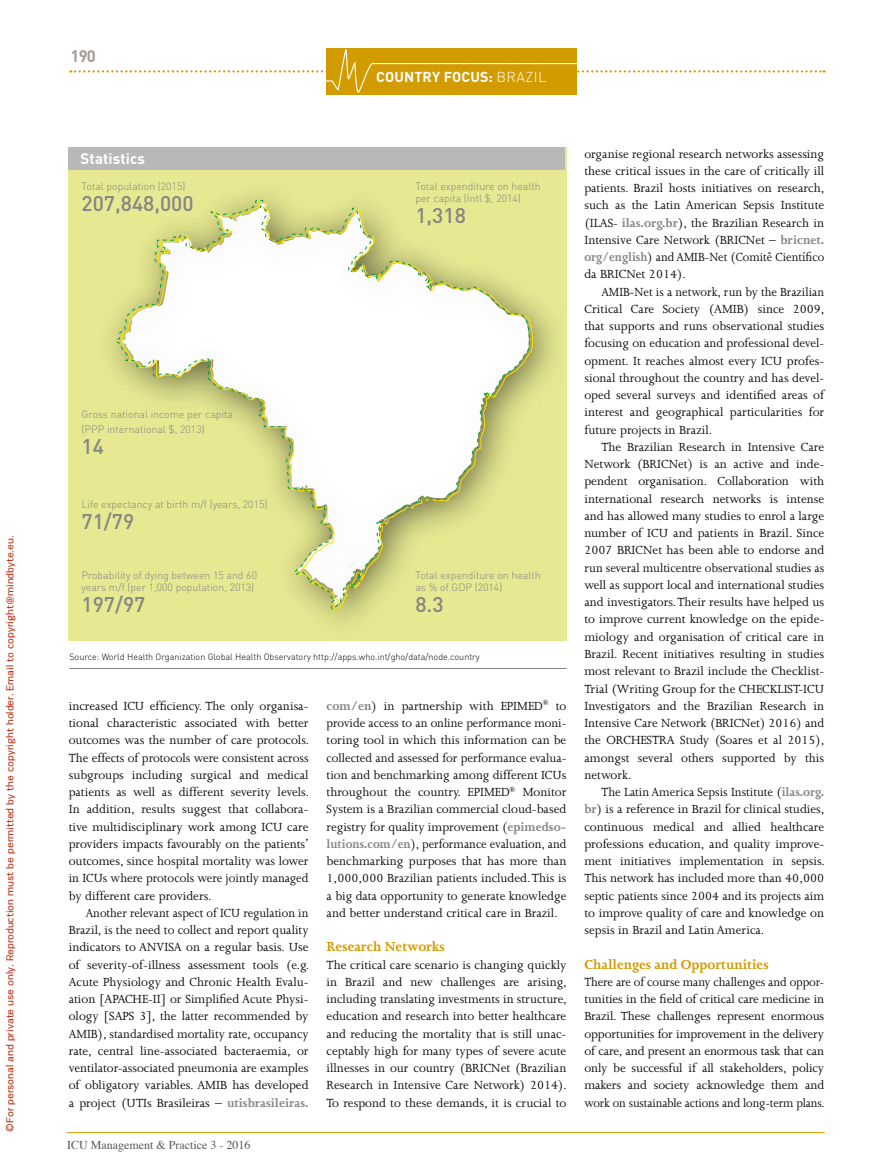
<style>
.page{position:relative;width:893px;height:1174px;background:#fff}
.page>*{position:absolute;margin:0;border:0;box-sizing:border-box;transform-origin:0 0}
.t1{font:500 21px "DIN Pro";color:#858584}
.t2{font:700 16.5px "DIN";color:#a49c98}
.t3{font:700 15px "Joanna";color:#d29b00}
.t4{font:700 15px "DIN";letter-spacing:.01em;color:#fff}
.t5{font:700 14.25px "DIN";letter-spacing:.01em;color:#fff}
.t6{font:13.5px/17.2px "Joanna";color:#000;text-align:justify}
.t7{font:13.5px/17.2px "Joanna";color:#000;text-align:justify;scale:.96 1}
.t8{font:12px "Times";color:#575756}
.t9{font:300 10.5px/12px "DIN Pro";color:#858584}
.t10{font:10.5px "PRC Fidelity";color:#b8290c}
.t11{font:300 9px "DIN Pro";color:#000}
.s1{font-weight:300}
.s2{font-weight:700;color:#858584}
</style>
<div class="page">
<hr style="left:67px;top:1132px;width:758px;height:1px;background:#d29b00">
<div style="left:326px;top:48px;width:251px;height:47px;background:#d29b00"></div>
<svg style="left:70px;top:49px;width:755px;height:44px"></svg>
<hr style="left:69px;top:668px;width:498px;height:1px;background:#858584">
<div style="left:75px;top:160px;width:492px;height:481px;background:#e6e892"></div>
<svg style="left:114px;top:210px;width:108px;height:217px"></svg>
<svg style="left:222px;top:199px;width:308px;height:411px"></svg>
<img style="left:311px;top:540px;width:97px;height:98px">
<svg style="left:351px;top:581px;width:11px;height:9px"></svg>
<div style="left:69px;top:147px;width:496px;height:23px;background:#b9b8b8"></div>
<p class="t10" style="left:4px;top:1131px;width:597px;rotate:-90deg">©For personal and private use only. Reproduction must be permitted by the copyright holder. Email to copyright@mindbyte.eu.</p>
<p class="t2" style="left:71px;top:46px;width:27px">190</p>
<p class="t5" style="left:376px;top:67px;width:172px">COUNTRY FOCUS: <span class="s1">BRAZIL</span></p>
<p class="t4" style="left:81px;top:149px;width:66px">Statistics</p>
<p class="t9" style="left:82px;top:180px;width:105px">Total population (2015)</p>
<h1 class="t1" style="left:82px;top:189px;width:114px">207,848,000</h1>
<p class="t9" style="left:82px;top:407px;width:153px;line-height:14.4px">Gross national income per capita (PPP international $, 2013)</p>
<h1 class="t1" style="left:82px;top:432px;width:24px">14</h1>
<p class="t9" style="left:82px;top:497px;width:187px">Life expectancy at birth m/f (years, 2015)</p>
<h1 class="t1" style="left:82px;top:507px;width:54px">71/79</h1>
<p class="t9" style="left:82px;top:568px;width:177px">Probability of dying between 15 and 60 years m/f (per 1,000 population, 2013)</p>
<h1 class="t1" style="left:82px;top:590px;width:65px">197/97</h1>
<p class="t9" style="left:415px;top:180px;width:127px">Total expenditure on health per capita (Intl $, 2014)</p>
<h1 class="t1" style="left:415px;top:201px;width:52px">1,318</h1>
<p class="t9" style="left:415px;top:568px;width:127px">Total expenditure on health as % of GDP (2014)</p>
<h1 class="t1" style="left:415px;top:590px;width:30px">8.3</h1>
<p class="t11" style="left:69px;top:650px;width:412px">Source: World Health Organization Global Health Observatory http://apps.who.int/gho/data/node.country</p>
<p class="t6" style="left:69px;top:697px;width:242px">increased ICU efficiency. The only organisa&shy;tional characteristic associated with better outcomes was the number of care protocols.<br>The effects of protocols were consistent across subgroups including surgical and medical patients as well as different severity levels.<br>In addition, results suggest that collabora&shy;tive multidisciplinary work among ICU care providers impacts favourably on the patients’ outcomes, since hospital mortality was lower in ICUs where protocols were jointly managed by different care providers.</p>
<p class="t7" style="left:69px;top:904px;width:252px;text-indent:17px">Another relevant aspect of ICU regulation in Brazil, is the need to collect and report quality indicators to ANVISA on a regular basis. Use of severity-of-illness assessment tools (e.g.<br>Acute Physiology and Chronic Health Evalu&shy;ation [APACHE-II] or Simplified Acute Physi&shy;ology [SAPS 3], the latter recommended by AMIB), standardised mortality rate, occupancy rate, central line-associated bacteraemia, or ventilator-associated pneumonia are examples of obligatory variables. AMIB has developed a project (UTIs Brasileiras – <span class="s2">utisbrasileiras.</span></p>
<p class="t8" style="left:67px;top:1134px;width:185px">ICU Management &amp; Practice 3 - 2016</p>
<p class="t6" style="left:327px;top:697px;width:241px"><span class="s2">com/en</span>) in partnership with EPIMED<sup>®</sup> to provide access to an online performance moni&shy;toring tool in which this information can be collected and assessed for performance evalua&shy;tion and benchmarking among different ICUs throughout the country. EPIMED<sup>®</sup> Monitor System is a Brazilian commercial cloud-based registry for quality improvement (<span class="s2">epimedso&shy;lutions.com/en</span>), performance evaluation, and benchmarking purposes that has more than 1,000,000 Brazilian patients included. This is a big data opportunity to generate knowledge and better understand critical care in Brazil.</p>
<p class="t3" style="left:327px;top:938px;width:120px">Research Networks</p>
<p class="t6" style="left:327px;top:956px;width:242px">The critical care scenario is changing quickly in Brazil and new challenges are arising, including translating investments in structure, education and research into better healthcare and reducing the mortality that is still unac&shy;ceptably high for many types of severe acute illnesses in our country (BRICNet (Brazilian Research in Intensive Care Network) 2014).<br>To respond to these demands, it is crucial to</p>
<p class="t6" style="left:584px;top:145px;width:242px">organise regional research networks assessing these critical issues in the care of critically ill patients. Brazil hosts initiatives on research, such as the Latin American Sepsis Institute (ILAS- <span class="s2">ilas.org.br</span>), the Brazilian Research in Intensive Care Network (BRICNet – <span class="s2">bricnet. org/english</span>) and AMIB-Net (Comitê Científico da BRICNet 2014).</p>
<p class="t7" style="left:584px;top:283px;width:252px;text-indent:17px">AMIB-Net is a network, run by the Brazilian Critical Care Society (AMIB) since 2009, that supports and runs observational studies focusing on education and professional devel&shy;opment. It reaches almost every ICU profes&shy;sional throughout the country and has devel&shy;oped several surveys and identified areas of interest and geographical particularities for future projects in Brazil.</p>
<p class="t6" style="left:584px;top:438px;width:242px;text-indent:17px">The Brazilian Research in Intensive Care Network (BRICNet) is an active and inde&shy;pendent organisation. Collaboration with international research networks is intense and has allowed many studies to enrol a large number of ICU and patients in Brazil. Since 2007 BRICNet has been able to endorse and run several multicentre observational studies as well as support local and international studies and investigators. Their results have helped us to improve current knowledge on the epide&shy;miology and organisation of critical care in Brazil. Recent initiatives resulting in studies most relevant to Brazil include the Checklist-Trial (Writing Group for the CHECKLIST-ICU Investigators and the Brazilian Research in Intensive Care Network (BRICNet) 2016) and the ORCHESTRA Study (Soares et al 2015), amongst several others supported by this network.</p>
<p class="t6" style="left:584px;top:783px;width:242px;text-indent:17px">The Latin America Sepsis Institute (<span class="s2">ilas.org. br</span>) is a reference in Brazil for clinical studies, continuous medical and allied healthcare professions education, and quality improve&shy;ment initiatives implementation in sepsis.<br>This network has included more than 40,000 septic patients since 2004 and its projects aim to improve quality of care and knowledge on sepsis in Brazil and Latin America.</p>
<p class="t3" style="left:584px;top:956px;width:186px">Challenges and Opportunities</p>
<p class="t6" style="left:584px;top:973px;width:242px">There are of course many challenges and oppor&shy;tunities in the field of critical care medicine in Brazil. These challenges represent enormous opportunities for improvement in the delivery of care, and present an enormous task that can only be successful if all stakeholders, policy makers and society acknowledge them and work on sustainable actions and long-term plans.</p>
</div>
